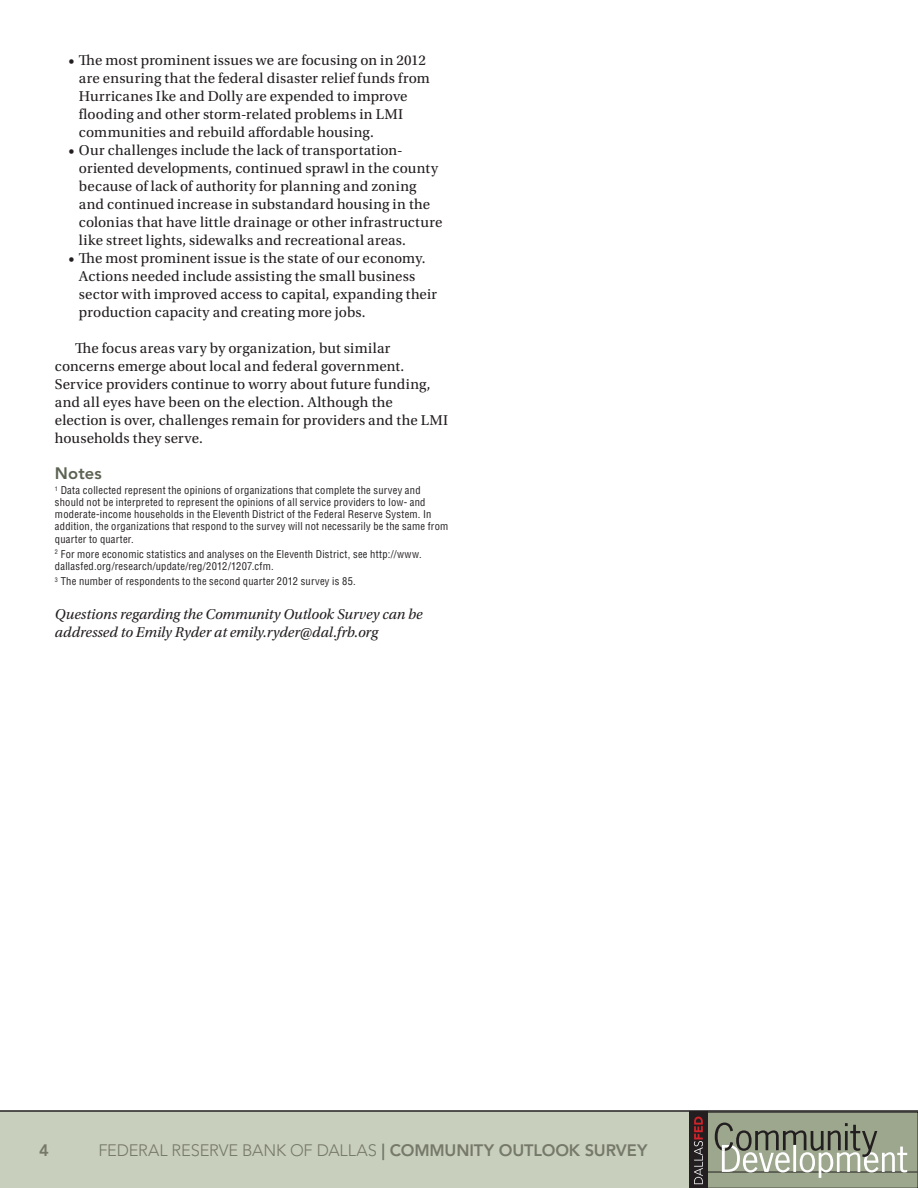
<style>
.page{position:relative;width:918px;height:1188px;background:#fff}
.page>*{position:absolute;margin:0;border:0;box-sizing:border-box;transform-origin:0 0}
.t1{font:300 16.5px "Avenir LT Std";letter-spacing:-.01em;color:#757969}
.SUBHEAD{font:800 16.5px "Avenir LT Std";letter-spacing:.005em;color:#5c6352}
.t2{font:800 16.5px "Avenir LT Std";color:#757969}
.TEXTBODYINDENTSPACEB{font:15px/18px "Utopia Std";letter-spacing:.01em;color:#231f20}
.TEXT_BODY{font:italic 15px/18px "Utopia Std";letter-spacing:-.005em;color:#231f20}
.Notes{font:condensed 10.5px/12.1px "Helvetica LT Std";letter-spacing:.025em;color:#231f20}
.s1{font-weight:800}
</style>
<div class="page">
<div style="left:0;top:1110px;width:918px;height:78px;background:#c9cfbd"></div>
<div style="left:707px;top:1112px;width:211px;height:76px;background:#9ca78d"></div>
<div style="left:707px;top:1112px;width:211px;height:76px;border:1px solid #231f20"></div>
<hr style="left:707px;top:1172px;width:211px;height:1px;background:#231f20">
<div style="left:689px;top:1112px;width:18px;height:76px;background:#231f20"></div>
<svg style="left:694px;top:1116px;width:9px;height:69px"></svg>
<svg style="left:694px;top:1117px;width:9px;height:67px"></svg>
<svg style="left:715px;top:1123px;width:192px;height:55px"></svg>
<p class="TEXTBODYINDENTSPACEB" style="left:79px;top:51px;width:352px;text-indent:-10px">• The most prominent issues we are focusing on in 2012 are ensuring that the federal disaster relief funds from Hurricanes Ike and Dolly are expended to improve flooding and other storm-related problems in LMI communities and rebuild affordable housing.</p>
<p class="TEXTBODYINDENTSPACEB" style="left:79px;top:141px;width:365px;text-indent:-10px">• Our challenges include the lack of transportation&shy;oriented developments, continued sprawl in the county because of lack of authority for planning and zoning and continued increase in substandard housing in the colonias that have little drainage or other infrastructure like street lights, sidewalks and recreational areas.</p>
<p class="TEXTBODYINDENTSPACEB" style="left:79px;top:249px;width:360px;text-indent:-10px">• The most prominent issue is the state of our economy.<br>Actions needed include assisting the small business sector with improved access to capital, expanding their production capacity and creating more jobs.</p>
<p class="TEXTBODYINDENTSPACEB" style="left:55px;top:339px;width:395px;text-indent:20px">The focus areas vary by organization, but similar concerns emerge about local and federal government.<br>Service providers continue to worry about future funding, and all eyes have been on the election. Although the election is over, challenges remain for providers and the LMI households they serve.</p>
<p class="SUBHEAD" style="left:55px;top:463px;width:48px">Notes</p>
<p class="Notes" style="left:55px;top:484px;width:395px"><sup>1</sup> Data collected represent the opinions of organizations that complete the survey and should not be interpreted to represent the opinions of all service providers to low- and moderate-income households in the Eleventh District of the Federal Reserve System. In addition, the organizations that respond to the survey will not necessarily be the same from quarter to quarter.</p>
<p class="Notes" style="left:55px;top:548px;width:368px"><sup>2</sup> For more economic statistics and analyses on the Eleventh District, see http://www. dallasfed.org/research/update/reg/2012/1207.cfm.</p>
<p class="Notes" style="left:55px;top:575px;width:302px"><sup>3</sup> The number of respondents to the second quarter 2012 survey is 85.</p>
<p class="TEXT_BODY" style="left:55px;top:605px;width:369px">Questions regarding the Community Outlook Survey can be addressed to Emily Ryder at emily.ryder@dal.frb.org</p>
<p class="t2" style="left:39px;top:1141px;width:11px">4</p>
<p class="t1" style="left:98px;top:1141px;width:551px">FEDERAL RESERVE BANK OF DALLAS <span class="s1">| COMMUNITY OUTLOOK SURVEY</span></p>
</div>
